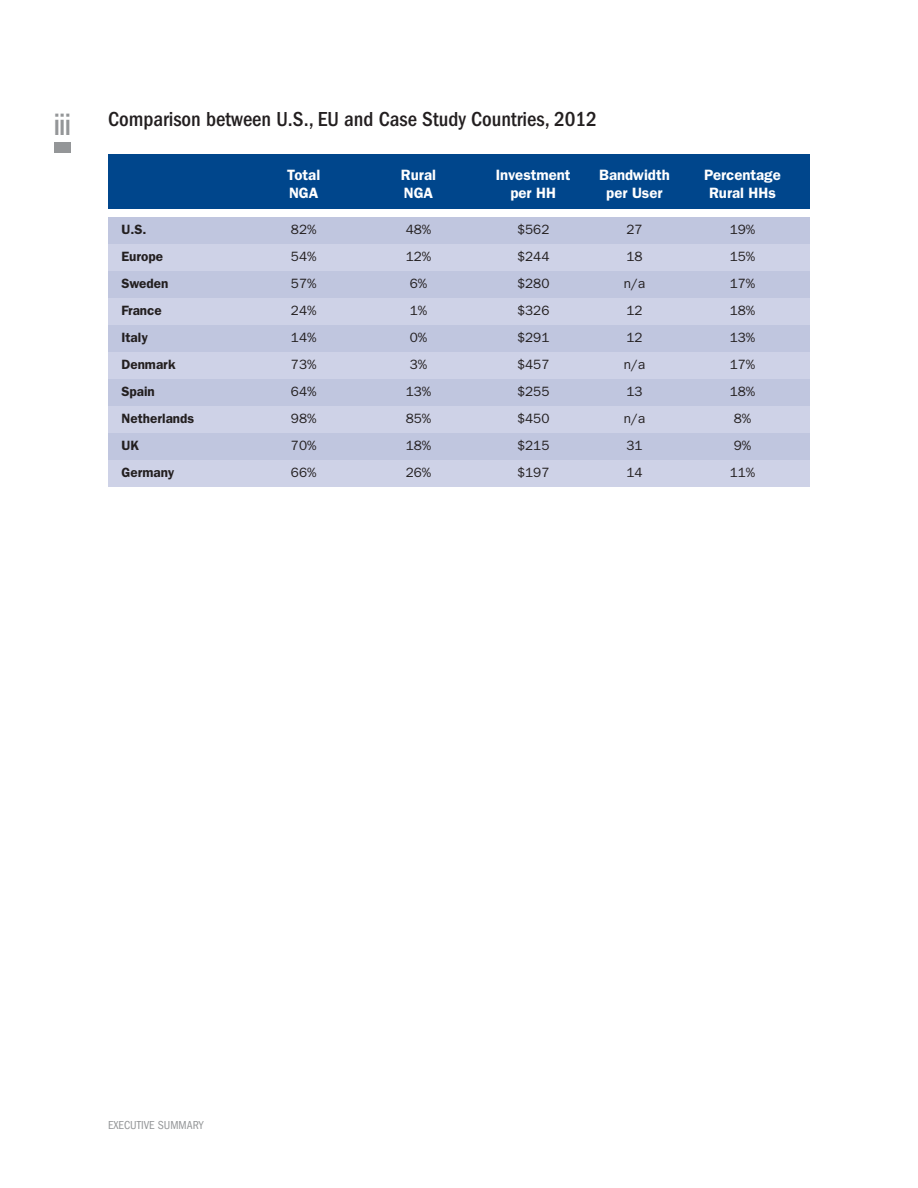
<style>
.page{position:relative;width:918px;height:1188px;background:#fff}
.page>*{position:absolute;margin:0;border:0;box-sizing:border-box;transform-origin:0 0}
.t1{font:700 30px "DIN Condensed";color:#949698}
.t2{font:500 condensed 21px "Franklin Gothic";color:#231f20}
.t3{font:600 15px "Franklin Gothic";color:#fff}
.t4{font:13.5px "Franklin Gothic";color:#231f20}
.t5{font:600 13.5px "Franklin Gothic";color:#231f20}
.t6{font:condensed 12px "Franklin Gothic";color:#949698}
</style>
<div class="page">
<div style="left:54px;top:143px;width:17px;height:10px;background:#949698"></div>
<div style="left:108px;top:217px;width:702px;height:267px;background:#c0c6df"></div>
<div style="left:108px;top:244px;width:702px;height:27px;background:#ced2e7"></div>
<div style="left:108px;top:352px;width:702px;height:27px;background:#ced2e7"></div>
<div style="left:108px;top:406px;width:702px;height:27px;background:#ced2e7"></div>
<div style="left:108px;top:460px;width:702px;height:27px;background:#ced2e7"></div>
<div style="left:108px;top:298px;width:702px;height:27px;background:#ced2e7"></div>
<div style="left:108px;top:154px;width:702px;height:54px;background:#00468c"></div>
<h1 class="t1" style="left:54px;top:107px;width:18px">iii</h1>
<h2 class="t2" style="left:108px;top:112px;width:490px">Comparison between U.S., EU and Case Study Countries, 2012</h2>
<p class="t3" style="left:287px;top:170px;width:34px">Total</p>
<p class="t3" style="left:401px;top:170px;width:37px">Rural</p>
<p class="t3" style="left:496px;top:170px;width:76px">Investment</p>
<p class="t3" style="left:599px;top:170px;width:72px">Bandwidth</p>
<p class="t3" style="left:704px;top:170px;width:78px">Percentage</p>
<p class="t3" style="left:289px;top:188px;width:31px">NGA</p>
<p class="t3" style="left:404px;top:188px;width:31px">NGA</p>
<p class="t3" style="left:510px;top:188px;width:47px">per HH</p>
<p class="t3" style="left:606px;top:188px;width:58px">per User</p>
<p class="t3" style="left:709px;top:188px;width:68px">Rural HHs</p>
<p class="t5" style="left:122px;top:225px;width:27px">U.S.</p>
<p class="t4" style="left:291px;top:225px;width:27px">82%</p>
<p class="t4" style="left:406px;top:225px;width:27px">48%</p>
<p class="t4" style="left:517px;top:225px;width:34px">$562</p>
<p class="t4" style="left:626px;top:225px;width:18px">27</p>
<p class="t4" style="left:730px;top:225px;width:27px">19%</p>
<p class="t5" style="left:122px;top:252px;width:43px">Europe</p>
<p class="t4" style="left:291px;top:252px;width:27px">54%</p>
<p class="t4" style="left:406px;top:252px;width:27px">12%</p>
<p class="t4" style="left:517px;top:252px;width:34px">$244</p>
<p class="t4" style="left:626px;top:252px;width:18px">18</p>
<p class="t4" style="left:730px;top:252px;width:27px">15%</p>
<p class="t5" style="left:122px;top:279px;width:48px">Sweden</p>
<p class="t4" style="left:291px;top:279px;width:27px">57%</p>
<p class="t4" style="left:410px;top:279px;width:19px">6%</p>
<p class="t4" style="left:517px;top:279px;width:34px">$280</p>
<p class="t4" style="left:624px;top:279px;width:23px">n/a</p>
<p class="t4" style="left:730px;top:279px;width:27px">17%</p>
<p class="t5" style="left:122px;top:306px;width:42px">France</p>
<p class="t4" style="left:291px;top:306px;width:27px">24%</p>
<p class="t4" style="left:410px;top:306px;width:19px">1%</p>
<p class="t4" style="left:517px;top:306px;width:34px">$326</p>
<p class="t4" style="left:626px;top:306px;width:18px">12</p>
<p class="t4" style="left:730px;top:306px;width:27px">18%</p>
<p class="t5" style="left:122px;top:333px;width:28px">Italy</p>
<p class="t4" style="left:291px;top:333px;width:27px">14%</p>
<p class="t4" style="left:410px;top:333px;width:19px">0%</p>
<p class="t4" style="left:517px;top:333px;width:34px">$291</p>
<p class="t4" style="left:626px;top:333px;width:18px">12</p>
<p class="t4" style="left:730px;top:333px;width:27px">13%</p>
<p class="t5" style="left:122px;top:360px;width:56px">Denmark</p>
<p class="t4" style="left:291px;top:360px;width:27px">73%</p>
<p class="t4" style="left:410px;top:360px;width:19px">3%</p>
<p class="t4" style="left:517px;top:360px;width:34px">$457</p>
<p class="t4" style="left:624px;top:360px;width:23px">n/a</p>
<p class="t4" style="left:730px;top:360px;width:27px">17%</p>
<p class="t5" style="left:122px;top:387px;width:35px">Spain</p>
<p class="t4" style="left:291px;top:387px;width:27px">64%</p>
<p class="t4" style="left:406px;top:387px;width:27px">13%</p>
<p class="t4" style="left:517px;top:387px;width:34px">$255</p>
<p class="t4" style="left:626px;top:387px;width:18px">13</p>
<p class="t4" style="left:730px;top:387px;width:27px">18%</p>
<p class="t5" style="left:122px;top:414px;width:74px">Netherlands</p>
<p class="t4" style="left:291px;top:414px;width:27px">98%</p>
<p class="t4" style="left:406px;top:414px;width:27px">85%</p>
<p class="t4" style="left:517px;top:414px;width:34px">$450</p>
<p class="t4" style="left:624px;top:414px;width:23px">n/a</p>
<p class="t4" style="left:734px;top:414px;width:19px">8%</p>
<p class="t5" style="left:122px;top:441px;width:19px">UK</p>
<p class="t4" style="left:291px;top:441px;width:27px">70%</p>
<p class="t4" style="left:406px;top:441px;width:27px">18%</p>
<p class="t4" style="left:517px;top:441px;width:34px">$215</p>
<p class="t4" style="left:626px;top:441px;width:18px">31</p>
<p class="t4" style="left:734px;top:441px;width:19px">9%</p>
<p class="t5" style="left:122px;top:468px;width:54px">Germany</p>
<p class="t4" style="left:291px;top:468px;width:27px">66%</p>
<p class="t4" style="left:406px;top:468px;width:27px">26%</p>
<p class="t4" style="left:517px;top:468px;width:34px">$197</p>
<p class="t4" style="left:626px;top:468px;width:18px">14</p>
<p class="t4" style="left:730px;top:468px;width:27px">11%</p>
<p class="t6" style="left:108px;top:1121px;width:97px">EXECUTIVE SUMMARY</p>
</div>
